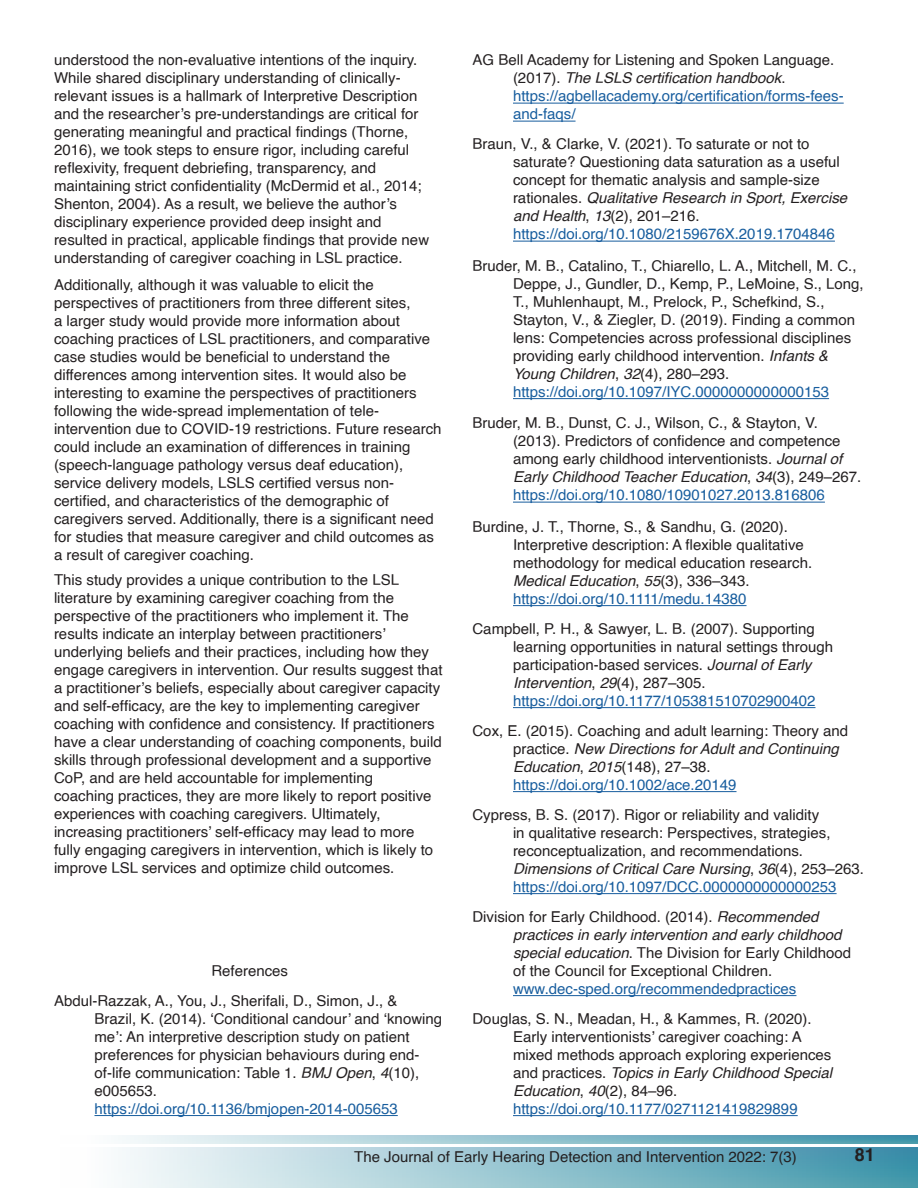
<style>
.page{position:relative;width:918px;height:1188px;background:#fff}
.page>*{position:absolute;margin:0;border:0;box-sizing:border-box;transform-origin:0 0}
.t1{font:700 18px "Helvetica";color:#231f20}
.Bibliography{font:15px/18px "Helvetica";color:#231f20}
.Bibliography-2{font:15px/18px "Helvetica";color:#175d9e}
.Heading_1{font:15px "Helvetica";color:#231f20}
.s1{font-style:italic}
.s2{color:#175d9e}
</style>
<div class="page">
<div style="left:61px;top:1148px;width:857px;height:40px;background:linear-gradient(to right,#fff,#3b91a8)"></div>
<svg style="left:122px;top:1136px;width:796px;height:7px;background:#98c5d1"></svg>
<hr style="left:94px;top:1115px;width:304px;height:1px;background:#175d9e">
<hr style="left:513px;top:103px;width:331px;height:1px;background:#175d9e">
<hr style="left:513px;top:121px;width:63px;height:1px;background:#175d9e">
<hr style="left:513px;top:241px;width:322px;height:1px;background:#175d9e">
<hr style="left:513px;top:398px;width:316px;height:1px;background:#175d9e">
<hr style="left:513px;top:502px;width:312px;height:1px;background:#175d9e">
<hr style="left:513px;top:605px;width:234px;height:1px;background:#175d9e">
<hr style="left:513px;top:707px;width:302px;height:1px;background:#175d9e">
<hr style="left:513px;top:791px;width:224px;height:1px;background:#175d9e">
<hr style="left:513px;top:893px;width:324px;height:1px;background:#175d9e">
<hr style="left:513px;top:995px;width:283px;height:1px;background:#175d9e">
<hr style="left:513px;top:1115px;width:285px;height:1px;background:#175d9e">
<p class="Bibliography" style="left:54px;top:51px;width:377px">understood the non-evaluative intentions of the inquiry.<br>While shared disciplinary understanding of clinically&shy;relevant issues is a hallmark of Interpretive Description and the researcher’s pre-understandings are critical for generating meaningful and practical findings (Thorne, 2016), we took steps to ensure rigor, including careful reflexivity, frequent debriefing, transparency, and maintaining strict confidentiality (McDermid et al., 2014; Shenton, 2004). As a result, we believe the author’s disciplinary experience provided deep insight and resulted in practical, applicable findings that provide new understanding of caregiver coaching in LSL practice.</p>
<p class="Bibliography" style="left:54px;top:276px;width:389px">Additionally, although it was valuable to elicit the perspectives of practitioners from three different sites,<br>a larger study would provide more information about coaching practices of LSL practitioners, and comparative case studies would be beneficial to understand the differences among intervention sites. It would also be interesting to examine the perspectives of practitioners following the wide-spread implementation of tele&shy;intervention due to COVID-19 restrictions. Future research could include an examination of differences in training (speech-language pathology versus deaf education), service delivery models, LSLS certified versus non&shy;certified, and characteristics of the demographic of caregivers served. Additionally, there is a significant need for studies that measure caregiver and child outcomes as a result of caregiver coaching.</p>
<p class="Bibliography" style="left:54px;top:571px;width:390px">This study provides a unique contribution to the LSL literature by examining caregiver coaching from the perspective of the practitioners who implement it. The results indicate an interplay between practitioners’ underlying beliefs and their practices, including how they engage caregivers in intervention. Our results suggest that a practitioner’s beliefs, especially about caregiver capacity and self-efficacy, are the key to implementing caregiver coaching with confidence and consistency. If practitioners have a clear understanding of coaching components, build skills through professional development and a supportive CoP, and are held accountable for implementing<br>coaching practices, they are more likely to report positive experiences with coaching caregivers. Ultimately, increasing practitioners’ self-efficacy may lead to more fully engaging caregivers in intervention, which is likely to improve LSL services and optimize child outcomes.</p>
<p class="Heading_1" style="left:211px;top:959px;width:78px">References</p>
<p class="Bibliography" style="left:94px;top:992px;width:349px;text-indent:-40px">Abdul-Razzak, A., You, J., Sherifali, D., Simon, J., &amp; Brazil, K. (2014). ‘Conditional candour’ and ‘knowing me’: An interpretive description study on patient preferences for physician behaviours during end&shy;of-life communication: Table 1. <span class="s1">BMJ Open</span>, <span class="s1">4</span>(10), e005653.</p>
<p class="Bibliography-2" style="left:94px;top:1100px;width:305px">https://doi.org/10.1136/bmjopen-2014-005653</p>
<p class="Bibliography" style="left:472px;top:51px;width:363px;text-align:center">AG Bell Academy for Listening and Spoken Language. (2017). <span class="s1">The LSLS certification handbook</span>.</p>
<p class="Bibliography-2" style="left:513px;top:87px;width:332px">https://agbellacademy.org/certification/forms-fees&shy;and-faqs/</p>
<p class="Bibliography" style="left:513px;top:135px;width:336px;text-indent:-40px">Braun, V., &amp; Clarke, V. (2021). To saturate or not to saturate? Questioning data saturation as a useful concept for thematic analysis and sample-size rationales. <span class="s1">Qualitative Research in Sport, Exercise and Health</span>, <span class="s1">13</span>(2), 201–216.</p>
<p class="Bibliography-2" style="left:513px;top:225px;width:323px">https://doi.org/10.1080/2159676X.2019.1704846</p>
<p class="Bibliography" style="left:513px;top:257px;width:352px;text-indent:-40px">Bruder, M. B., Catalino, T., Chiarello, L. A., Mitchell, M. C., Deppe, J., Gundler, D., Kemp, P., LeMoine, S., Long, T., Muhlenhaupt, M., Prelock, P., Schefkind, S., Stayton, V., &amp; Ziegler, D. (2019). Finding a common lens: Competencies across professional disciplines providing early childhood intervention. <span class="s1">Infants &amp; Young Children</span>, <span class="s1">32</span>(4), 280–293.</p>
<p class="Bibliography-2" style="left:513px;top:383px;width:318px">https://doi.org/10.1097/IYC.0000000000000153</p>
<p class="Bibliography" style="left:513px;top:414px;width:350px;text-indent:-40px">Bruder, M. B., Dunst, C. J., Wilson, C., &amp; Stayton, V. (2013). Predictors of confidence and competence among early childhood interventionists. <span class="s1">Journal of Early Childhood Teacher Education</span>, <span class="s1">34</span>(3), 249–267. <span class="s2">https://doi.org/10.1080/10901027.2013.816806</span></p>
<p class="Bibliography" style="left:513px;top:518px;width:301px;text-indent:-40px">Burdine, J. T., Thorne, S., &amp; Sandhu, G. (2020).<br>Interpretive description: A flexible qualitative methodology for medical education research.<br><span class="s1">Medical Education</span>, <span class="s1">55</span>(3), 336–343.</p>
<p class="Bibliography-2" style="left:513px;top:590px;width:235px">https://doi.org/10.1111/medu.14380</p>
<p class="Bibliography" style="left:513px;top:620px;width:322px;text-indent:-40px">Campbell, P. H., &amp; Sawyer, L. B. (2007). Supporting learning opportunities in natural settings through participation-based services. <span class="s1">Journal of Early Intervention</span>, <span class="s1">29</span>(4), 287–305.</p>
<p class="Bibliography-2" style="left:513px;top:692px;width:304px">https://doi.org/10.1177/105381510702900402</p>
<p class="Bibliography" style="left:513px;top:722px;width:337px;text-indent:-40px">Cox, E. (2015). Coaching and adult learning: Theory and practice. <span class="s1">New Directions for Adult and Continuing<br>Education</span>, <span class="s1">2015</span>(148), 27–38.</p>
<p class="Bibliography-2" style="left:513px;top:776px;width:225px">https://doi.org/10.1002/ace.20149</p>
<p class="Bibliography" style="left:513px;top:806px;width:352px;text-indent:-40px">Cypress, B. S. (2017). Rigor or reliability and validity<br>in qualitative research: Perspectives, strategies, reconceptualization, and recommendations.<br><span class="s1">Dimensions of Critical Care Nursing</span>, <span class="s1">36</span>(4), 253–263. <span class="s2">https://doi.org/10.1097/DCC.0000000000000253</span></p>
<p class="Bibliography" style="left:513px;top:908px;width:340px;text-indent:-40px">Division for Early Childhood. (2014). <span class="s1">Recommended practices in early intervention and early childhood special education</span>. The Division for Early Childhood of the Council for Exceptional Children.</p>
<p class="Bibliography-2" style="left:513px;top:980px;width:285px">www.dec-sped.org/recommendedpractices</p>
<p class="Bibliography" style="left:513px;top:1010px;width:321px;text-indent:-40px">Douglas, S. N., Meadan, H., &amp; Kammes, R. (2020).<br>Early interventionists’ caregiver coaching: A mixed methods approach exploring experiences and practices. <span class="s1">Topics in Early Childhood Special Education</span>, <span class="s1">40</span>(2), 84–96.</p>
<p class="Bibliography-2" style="left:513px;top:1100px;width:286px">https://doi.org/10.1177/0271121419829899</p>
<p class="Bibliography" style="left:354px;top:1148px;width:444px">The Journal of Early Hearing Detection and Intervention 2022: 7(3)</p>
<p class="t1" style="left:855px;top:1140px;width:22px">81</p>
</div>
